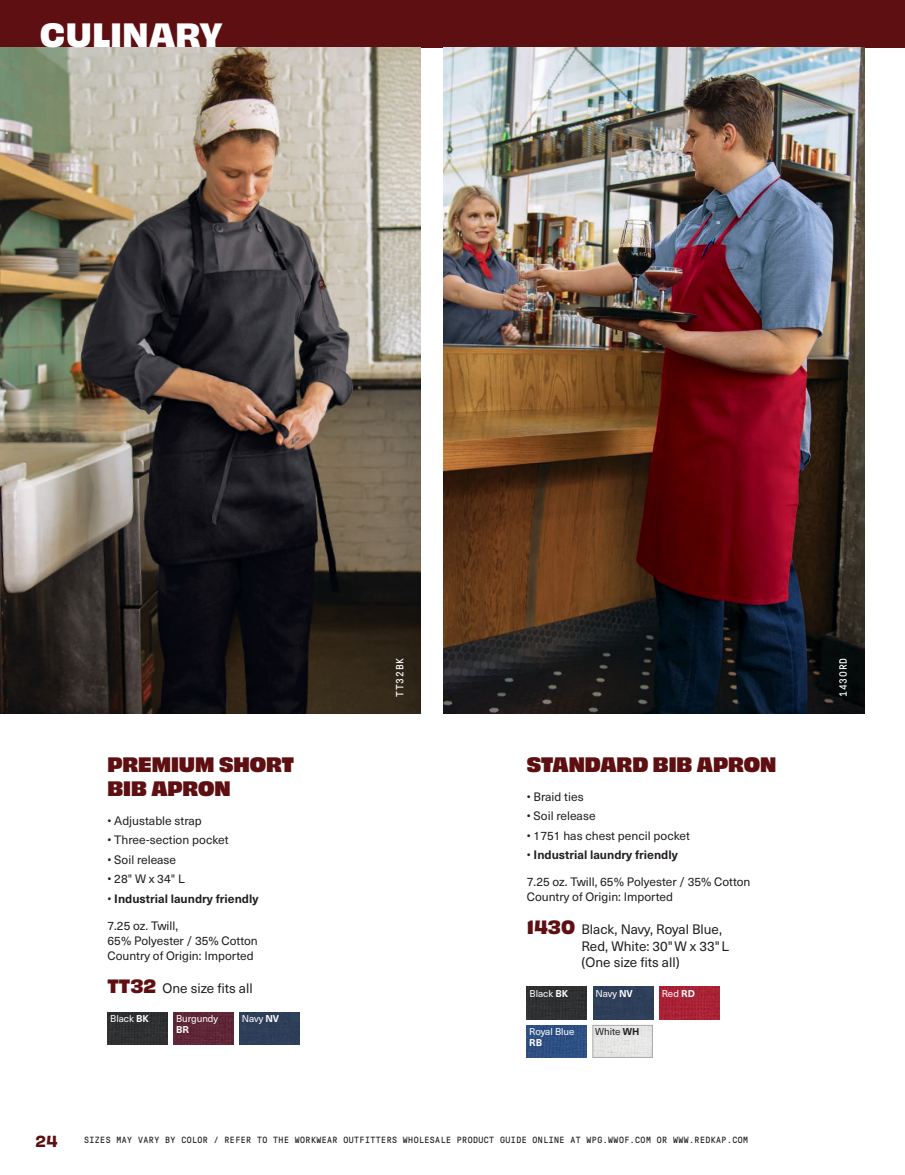
<style>
.page{position:relative;width:905px;height:1175px;background:#fff}
.page>*{position:absolute;margin:0;border:0;box-sizing:border-box;transform-origin:0 0}
.t1{font:700 31.5px "Obviously";color:#fff}
.t2{font:19.5px/24px "Obviously Blck";color:#5e0f12}
.t3{font:15px "Obviously Semi";color:#5e0f12}
.t4{font:13.5px/16.5px "Neue Haas Unica W1 G";color:#231f20}
.t5{font:12px/15px "Neue Haas Unica W1 G";color:#231f20}
.t6{font:700 12px "Neue Haas Unica W1 G";color:#231f20}
.t7{font:10.5px "GT Pressura Mono";letter-spacing:.075em;color:#fff}
.t8{font:9.75px "Neue Haas Unica W1 G";color:#fff}
.t9{font:9.75px "Neue Haas Unica W1 G";color:#231f20}
.t10{font:700 9.75px "Neue Haas Unica W1 G";color:#fff}
.t11{font:9px "GT Pressura Mono";letter-spacing:.05em;color:#231f20}
.s1{font-weight:400}
.s2{font-family:"Obviously";font-weight:700;font-size:18px;color:#5e0f12}
.s3{font-weight:700}
</style>
<div class="page">
<div style="left:0;top:0;width:904px;height:47px;background:#5e0f12"></div>
<img style="left:444px;top:47px;width:420px;height:666px">
<img style="left:0;top:47px;width:420px;height:666px">
<div style="left:593px;top:986px;width:60px;height:33px;background:#2e3f59"></div>
<div style="left:527px;top:986px;width:60px;height:33px;background:#2e3032"></div>
<svg style="left:592px;top:1025px;width:60px;height:32px;background:#e2e2e1"></svg>
<img style="left:527px;top:1025px;width:60px;height:32px">
<img style="left:659px;top:986px;width:60px;height:33px">
<img style="left:173px;top:1012px;width:60px;height:32px">
<div style="left:239px;top:1012px;width:60px;height:32px;background:#2e3f59"></div>
<img style="left:107px;top:1012px;width:60px;height:32px">
<h1 class="t1" style="left:40px;top:10px;width:184px">CULINARY</h1>
<h2 class="t2" style="left:107px;top:750px;width:188px">PREMIUM SHORT<br>BIB APRON</h2>
<p class="t5" style="left:107px;top:812px;width:96px">• Adjustable strap</p>
<p class="t5" style="left:107px;top:831px;width:122px">• Three-section pocket</p>
<p class="t5" style="left:107px;top:851px;width:70px">• Soil release</p>
<p class="t5" style="left:107px;top:870px;width:79px">• 28" W x 34" L</p>
<p class="t6" style="left:107px;top:889px;width:152px"><span class="s1">•</span> Industrial laundry friendly</p>
<p class="t5" style="left:107px;top:917px;width:152px">7.25 oz. Twill,<br>65% Polyester / 35% Cotton<br>Country of Origin: Imported</p>
<p class="t4" style="left:107px;top:979px;width:147px"><span class="s2">TT32</span> One size fits all</p>
<p class="t8" style="left:110px;top:1011px;width:40px">Black <span class="s3">BK</span></p>
<p class="t8" style="left:242px;top:1011px;width:39px">Navy <span class="s3">NV</span></p>
<p class="t8" style="left:176px;top:1011px;width:44px">Burgundy</p>
<p class="t10" style="left:176px;top:1022px;width:14px">BR</p>
<p class="t7" style="left:394px;top:696px;width:40px;rotate:-90deg">TT32BK</p>
<p class="t7" style="left:837px;top:696px;width:40px;rotate:-90deg">1430RD</p>
<h2 class="t2" style="left:527px;top:750px;width:251px">STANDARD BIB APRON</h2>
<p class="t5" style="left:527px;top:788px;width:58px">• Braid ties</p>
<p class="t5" style="left:527px;top:807px;width:70px">• Soil release</p>
<p class="t5" style="left:527px;top:827px;width:164px">• 1751 has chest pencil pocket</p>
<p class="t6" style="left:527px;top:845px;width:152px"><span class="s1">•</span> Industrial laundry friendly</p>
<p class="t5" style="left:527px;top:873px;width:225px">7.25 oz. Twill, 65% Polyester / 35% Cotton<br>Country of Origin: Imported</p>
<p class="t4" style="left:581px;top:920px;width:149px;text-indent:-55px"><span class="s2">1430</span> Black, Navy, Royal Blue,<br>Red, White: 30"W x 33"L (One size fits all)</p>
<p class="t8" style="left:529px;top:986px;width:40px">Black <span class="s3">BK</span></p>
<p class="t8" style="left:595px;top:986px;width:39px">Navy <span class="s3">NV</span></p>
<p class="t8" style="left:529px;top:1024px;width:47px">Royal Blue</p>
<p class="t9" style="left:595px;top:1024px;width:46px">White <span class="s3">WH</span></p>
<p class="t10" style="left:529px;top:1035px;width:14px">RB</p>
<p class="t8" style="left:661px;top:986px;width:35px">Red <span class="s3">RD</span></p>
<p class="t3" style="left:35px;top:1128px;width:24px">24</p>
<p class="t11" style="left:84px;top:1135px;width:665px">SIZES MAY VARY BY COLOR / REFER TO THE WORKWEAR OUTFITTERS WHOLESALE PRODUCT GUIDE ONLINE AT WPG.WWOF.COM OR WWW.REDKAP.COM</p>
</div>
